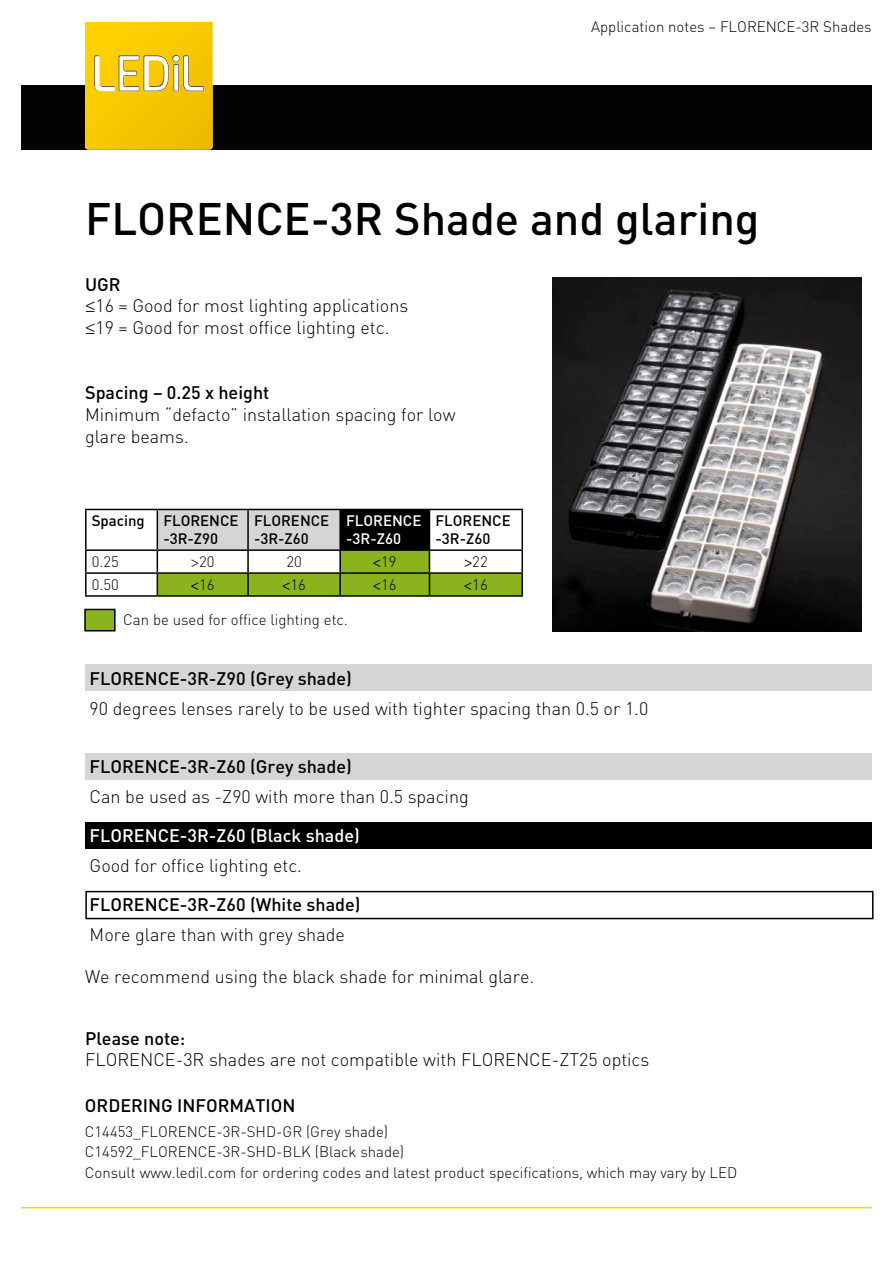
<style>
.page{position:relative;width:893px;height:1263px;background:#fff}
.page>*{position:absolute;margin:0;border:0;box-sizing:border-box;transform-origin:0 0}
.t1{font:500 45px "DIN";color:#000}
.t2{font:300 18px/21.6px "DIN";color:#000}
.t3{font:500 18px "DIN";color:#000}
.t4{font:500 18px "DIN";color:#fff}
.t5{font:300 15px/20.7px "DIN";color:#000}
.t6{font:500 15px/18px "DIN";color:#000}
.t7{font:500 15px/18px "DIN";color:#fff}
.s1{font-weight:500}
.s2{font-family:"Minion Pro";font-weight:400}
.s3{font-family:"Minion Pro";font-weight:700;font-stretch:condensed}
</style>
<div class="page">
<div style="left:21px;top:85px;width:851px;height:65px;background:#020203"></div>
<svg style="left:85px;top:22px;width:128px;height:128px;background:#f4c914"></svg>
<hr style="left:21px;top:1207px;width:851px;height:1px;background:#ffd500">
<div style="left:85px;top:664px;width:787px;height:27px;background:#d5d5d5"></div>
<div style="left:85px;top:753px;width:787px;height:27px;background:#d5d5d5"></div>
<div style="left:85px;top:822px;width:787px;height:27px;background:#000"></div>
<div style="left:85px;top:891px;width:788px;height:28px;border:2px solid #000"></div>
<img style="left:553px;top:278px;width:308px;height:353px">
<hr style="left:85px;top:509px;width:72px;height:1px;background:#000">
<hr style="left:85px;top:510px;width:2px;height:39px;background:#000">
<hr style="left:429px;top:509px;width:94px;height:1px;background:#000">
<hr style="left:521px;top:510px;width:2px;height:39px;background:#000">
<hr style="left:85px;top:549px;width:72px;height:2px;background:#000">
<hr style="left:85px;top:551px;width:2px;height:21px;background:#000">
<hr style="left:429px;top:549px;width:94px;height:2px;background:#000">
<hr style="left:521px;top:551px;width:2px;height:21px;background:#000">
<hr style="left:85px;top:572px;width:72px;height:2px;background:#000">
<hr style="left:85px;top:574px;width:2px;height:21px;background:#000">
<hr style="left:429px;top:572px;width:94px;height:2px;background:#000">
<svg style="left:157px;top:509px;width:365px;height:86px"></svg>
<hr style="left:521px;top:574px;width:2px;height:21px;background:#000">
<hr style="left:85px;top:595px;width:72px;height:2px;background:#000">
<hr style="left:157px;top:595px;width:91px;height:2px;background:#000">
<hr style="left:248px;top:595px;width:92px;height:2px;background:#000">
<hr style="left:340px;top:595px;width:89px;height:2px;background:#000">
<hr style="left:429px;top:595px;width:94px;height:2px;background:#000">
<div style="left:85px;top:609px;width:30px;height:22px;background:#8ab31d"></div>
<div style="left:84px;top:609px;width:32px;height:22px;border:2px solid #000"></div>
<p class="t5" style="left:591px;top:16px;width:282px">Application notes – FLORENCE-3R Shades</p>
<h1 class="t1" style="left:85px;top:190px;width:676px">FLORENCE-3R Shade and glaring</h1>
<p class="t2" style="left:85px;top:273px;width:325px"><span class="s1">UGR<br></span><span class="s2">≤</span>16 = Good for most lighting applications <span class="s2">≤</span>19 = Good for most office lighting etc.</p>
<p class="t3" style="left:85px;top:381px;width:186px">Spacing – 0.25 x height</p>
<p class="t2" style="left:85px;top:403px;width:372px">Minimum “defacto” installation spacing for low glare beams.</p>
<p class="t6" style="left:163px;top:511px;width:77px;text-indent:-72px">Spacing FLORENCE -3R-Z90</p>
<p class="t6" style="left:254px;top:511px;width:77px">FLORENCE -3R-Z60</p>
<p class="t7" style="left:346px;top:511px;width:77px">FLORENCE -3R-Z60</p>
<p class="t6" style="left:435px;top:511px;width:77px">FLORENCE -3R-Z60</p>
<p class="t5" style="left:92px;top:551px;width:29px">0.25</p>
<p class="t5" style="left:191px;top:551px;width:25px"><span class="s2">&gt;</span>20</p>
<p class="t5" style="left:286px;top:551px;width:17px">20</p>
<p class="t5" style="left:373px;top:551px;width:25px"><span class="s3">&lt;</span>19</p>
<p class="t5" style="left:464px;top:551px;width:25px"><span class="s3">&gt;</span>22</p>
<p class="t5" style="left:92px;top:574px;width:29px">0.50</p>
<p class="t5" style="left:191px;top:574px;width:25px"><span class="s3">&lt;</span>16</p>
<p class="t5" style="left:282px;top:574px;width:25px"><span class="s3">&lt;</span>16</p>
<p class="t5" style="left:373px;top:574px;width:25px"><span class="s3">&lt;</span>16</p>
<p class="t5" style="left:464px;top:574px;width:25px"><span class="s3">&lt;</span>16</p>
<p class="t5" style="left:123px;top:610px;width:226px">Can be used for office lighting etc.</p>
<p class="t3" style="left:90px;top:667px;width:264px">FLORENCE-3R-Z90 (Grey shade)</p>
<p class="t2" style="left:90px;top:697px;width:560px">90 degrees lenses rarely to be used with tighter spacing than 0.5 or 1.0</p>
<p class="t3" style="left:90px;top:755px;width:264px">FLORENCE-3R-Z60 (Grey shade)</p>
<p class="t2" style="left:90px;top:786px;width:381px">Can be used as -Z90 with more than 0.5 spacing</p>
<p class="t4" style="left:90px;top:824px;width:272px">FLORENCE-3R-Z60 (Black shade)</p>
<p class="t2" style="left:90px;top:854px;width:214px">Good for office lighting etc.</p>
<p class="t3" style="left:90px;top:893px;width:273px">FLORENCE-3R-Z60 (White shade)</p>
<p class="t2" style="left:90px;top:923px;width:257px">More glare than with grey shade</p>
<p class="t2" style="left:85px;top:966px;width:451px">We recommend using the black shade for minimal glare.</p>
<p class="t3" style="left:85px;top:1026px;width:102px">Please note:</p>
<p class="t2" style="left:85px;top:1049px;width:566px">FLORENCE-3R shades are not compatible with FLORENCE-ZT25 optics</p>
<p class="t3" style="left:85px;top:1094px;width:212px">ORDERING INFORMATION</p>
<p class="t5" style="left:85px;top:1121px;width:654px">C14453_FLORENCE-3R-SHD-GR (Grey shade)<br>C14592_FLORENCE-3R-SHD-BLK (Black shade)<br>Consult www.ledil.com for ordering codes and latest product specifications, which may vary by LED</p>
</div>
